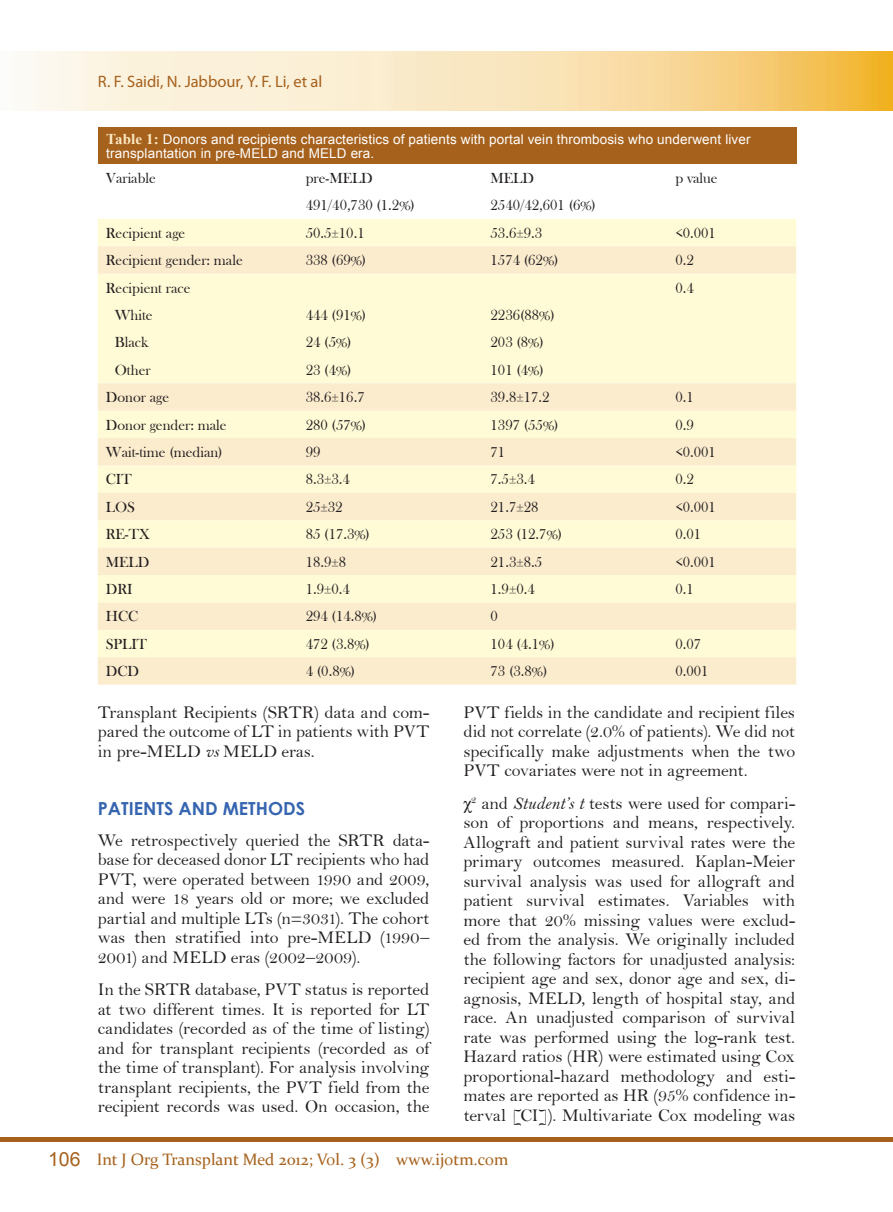
<style>
.page{position:relative;width:893px;height:1212px;background:#fff}
.page>*{position:absolute;margin:0;border:0;box-sizing:border-box;transform-origin:0 0}
.Body{font:18px/19.5px "Bell";letter-spacing:-.01em;color:#231f20;text-align:justify}
.Body_first_Para{font:18px/19.5px "Bell";letter-spacing:-.01em;color:#231f20;text-align:justify}
.Heading{font:700 18px "Century Gothic";color:#3665b0}
.Page_numbering{font:16.5px "Constantia";color:#a6611c}
.Runnig_Author{font:16.5px "Myriad Pro";letter-spacing:-.005em;color:#a6611c}
.Table_Text{font:15px "Bask Old Face";color:#231f20}
.Table{font:13.5px/13.5px "Arial";letter-spacing:.01em;color:#fff}
.s1{font-family:"Times New Roman";font-weight:700;font-size:15px;color:#fbe8c2}
.s2{font-family:"Bell MT Italic"}
.s3{font-family:"Times New Roman"}
.s4{font-family:"Arial";font-size:19.5px}
</style>
<div class="page">
<div style="left:0;top:1137px;width:893px;height:5px;background:#a6611c"></div>
<img style="left:22px;top:52px;width:871px;height:59px">
<div style="left:98px;top:128px;width:698px;height:36px;background:#a6611c"></div>
<div style="left:98px;top:219px;width:698px;height:27px;background:#fffbd6"></div>
<svg style="left:98px;top:246px;width:698px;height:439px;background:#fdf4d2"></svg>
<p class="Runnig_Author" style="left:98px;top:72px;width:226px">R. F. Saidi, N. Jabbour, Y. F. Li, et al</p>
<p class="Table" style="left:106px;top:133px;width:646px"><span class="s1">Table 1:</span> Donors and recipients characteristics of patients with portal vein thrombosis who underwent liver transplantation in pre-MELD and MELD era.</p>
<p class="Table_Text" style="left:106px;top:170px;width:51px">Variable</p>
<p class="Table_Text" style="left:306px;top:170px;width:69px">pre-MELD</p>
<p class="Table_Text" style="left:491px;top:170px;width:45px">MELD</p>
<p class="Table_Text" style="left:675px;top:170px;width:44px">p value</p>
<p class="Table_Text" style="left:306px;top:197px;width:111px">491/40,730 (1.2%)</p>
<p class="Table_Text" style="left:491px;top:197px;width:107px">2540/42,601 (6%)</p>
<p class="Table_Text" style="left:106px;top:224px;width:81px">Recipient age</p>
<p class="Table_Text" style="left:306px;top:224px;width:60px">50.5±10.1</p>
<p class="Table_Text" style="left:491px;top:224px;width:53px">53.6±9.3</p>
<p class="Table_Text" style="left:675px;top:224px;width:42px">&lt;0.001</p>
<p class="Table_Text" style="left:106px;top:252px;width:138px">Recipient gender: male</p>
<p class="Table_Text" style="left:306px;top:252px;width:62px">338 (69%)</p>
<p class="Table_Text" style="left:491px;top:252px;width:69px">1574 (62%)</p>
<p class="Table_Text" style="left:675px;top:252px;width:20px">0.2</p>
<p class="Table_Text" style="left:106px;top:279px;width:86px">Recipient race</p>
<p class="Table_Text" style="left:675px;top:279px;width:20px">0.4</p>
<p class="Table_Text" style="left:115px;top:307px;width:39px">White</p>
<p class="Table_Text" style="left:306px;top:307px;width:62px">444 (91%)</p>
<p class="Table_Text" style="left:491px;top:307px;width:66px">2236(88%)</p>
<p class="Table_Text" style="left:115px;top:334px;width:35px">Black</p>
<p class="Table_Text" style="left:306px;top:334px;width:47px">24 (5%)</p>
<p class="Table_Text" style="left:491px;top:334px;width:55px">203 (8%)</p>
<p class="Table_Text" style="left:115px;top:361px;width:37px">Other</p>
<p class="Table_Text" style="left:306px;top:361px;width:47px">23 (4%)</p>
<p class="Table_Text" style="left:491px;top:361px;width:55px">101 (4%)</p>
<p class="Table_Text" style="left:106px;top:389px;width:65px">Donor age</p>
<p class="Table_Text" style="left:306px;top:389px;width:60px">38.6±16.7</p>
<p class="Table_Text" style="left:491px;top:389px;width:60px">39.8±17.2</p>
<p class="Table_Text" style="left:675px;top:389px;width:20px">0.1</p>
<p class="Table_Text" style="left:106px;top:416px;width:122px">Donor gender: male</p>
<p class="Table_Text" style="left:306px;top:416px;width:62px">280 (57%)</p>
<p class="Table_Text" style="left:491px;top:416px;width:69px">1397 (55%)</p>
<p class="Table_Text" style="left:675px;top:416px;width:20px">0.9</p>
<p class="Table_Text" style="left:106px;top:444px;width:118px">Wait-time (median)</p>
<p class="Table_Text" style="left:306px;top:444px;width:16px">99</p>
<p class="Table_Text" style="left:491px;top:444px;width:16px">71</p>
<p class="Table_Text" style="left:675px;top:444px;width:42px">&lt;0.001</p>
<p class="Table_Text" style="left:106px;top:471px;width:27px">CIT</p>
<p class="Table_Text" style="left:306px;top:471px;width:46px">8.3±3.4</p>
<p class="Table_Text" style="left:491px;top:471px;width:46px">7.5±3.4</p>
<p class="Table_Text" style="left:675px;top:471px;width:20px">0.2</p>
<p class="Table_Text" style="left:106px;top:498px;width:31px">LOS</p>
<p class="Table_Text" style="left:306px;top:498px;width:38px">25±32</p>
<p class="Table_Text" style="left:491px;top:498px;width:49px">21.7±28</p>
<p class="Table_Text" style="left:675px;top:498px;width:42px">&lt;0.001</p>
<p class="Table_Text" style="left:106px;top:526px;width:45px">RE-TX</p>
<p class="Table_Text" style="left:306px;top:526px;width:66px">85 (17.3%)</p>
<p class="Table_Text" style="left:491px;top:526px;width:73px">253 (12.7%)</p>
<p class="Table_Text" style="left:675px;top:526px;width:27px">0.01</p>
<p class="Table_Text" style="left:106px;top:553px;width:45px">MELD</p>
<p class="Table_Text" style="left:306px;top:553px;width:42px">18.9±8</p>
<p class="Table_Text" style="left:491px;top:553px;width:53px">21.3±8.5</p>
<p class="Table_Text" style="left:675px;top:553px;width:42px">&lt;0.001</p>
<p class="Table_Text" style="left:106px;top:581px;width:28px">DRI</p>
<p class="Table_Text" style="left:306px;top:581px;width:46px">1.9±0.4</p>
<p class="Table_Text" style="left:491px;top:581px;width:46px">1.9±0.4</p>
<p class="Table_Text" style="left:675px;top:581px;width:20px">0.1</p>
<p class="Table_Text" style="left:106px;top:608px;width:34px">HCC</p>
<p class="Table_Text" style="left:306px;top:608px;width:73px">294 (14.8%)</p>
<p class="Table_Text" style="left:491px;top:608px;width:9px">0</p>
<p class="Table_Text" style="left:106px;top:635px;width:43px">SPLIT</p>
<p class="Table_Text" style="left:306px;top:635px;width:66px">472 (3.8%)</p>
<p class="Table_Text" style="left:491px;top:635px;width:66px">104 (4.1%)</p>
<p class="Table_Text" style="left:675px;top:635px;width:27px">0.07</p>
<p class="Table_Text" style="left:106px;top:663px;width:35px">DCD</p>
<p class="Table_Text" style="left:306px;top:663px;width:51px">4 (0.8%)</p>
<p class="Table_Text" style="left:491px;top:663px;width:58px">73 (3.8%)</p>
<p class="Table_Text" style="left:675px;top:663px;width:35px">0.001</p>
<p class="Body_first_Para" style="left:98px;top:702px;width:333px">Transplant Recipients (SRTR) data and com&shy;pared the outcome of LT in patients with PVT in pre-MELD <span class="s2">vs</span> MELD eras.</p>
<p class="Heading" style="left:98px;top:795px;width:209px">PATIENTS AND METHODS</p>
<p class="Body" style="left:98px;top:830px;width:333px">We retrospectively queried the SRTR data&shy;base for deceased donor LT recipients who had PVT, were operated between 1990 and 2009, and were 18 years old or more; we excluded partial and multiple LTs (n=3031). The cohort was then stratified into pre-MELD (1990– 2001) and MELD eras (2002–2009).</p>
<p class="Body" style="left:98px;top:979px;width:333px">In the SRTR database, PVT status is reported at two different times. It is reported for LT candidates (recorded as of the time of listing) and for transplant recipients (recorded as of the time of transplant). For analysis involving transplant recipients, the PVT field from the recipient records was used. On occasion, the</p>
<p class="Body" style="left:463px;top:702px;width:333px">PVT fields in the candidate and recipient files did not correlate (2.0% of patients). We did not specifically make adjustments when the two PVT covariates were not in agreement.</p>
<p class="Body" style="left:463px;top:793px;width:333px"><span class="s3">χ</span><sup>2</sup> and <span class="s2">Student’s t</span> tests were used for compari&shy;son of proportions and means, respectively.<br>Allograft and patient survival rates were the primary outcomes measured. Kaplan-Meier survival analysis was used for allograft and patient survival estimates. Variables with more that 20% missing values were exclud&shy;ed from the analysis. We originally included the following factors for unadjusted analysis: recipient age and sex, donor age and sex, di&shy;agnosis, MELD, length of hospital stay, and race. An unadjusted comparison of survival rate was performed using the log-rank test.<br>Hazard ratios (HR) were estimated using Cox proportional-hazard methodology and esti&shy;mates are reported as HR (95% confidence in&shy;terval [CI]). Multivariate Cox modeling was</p>
<p class="Page_numbering" style="left:48px;top:1148px;width:462px"><span class="s4">106</span> Int J Org Transplant Med 2012; Vol. 3 (3) www.ijotm.com</p>
</div>
